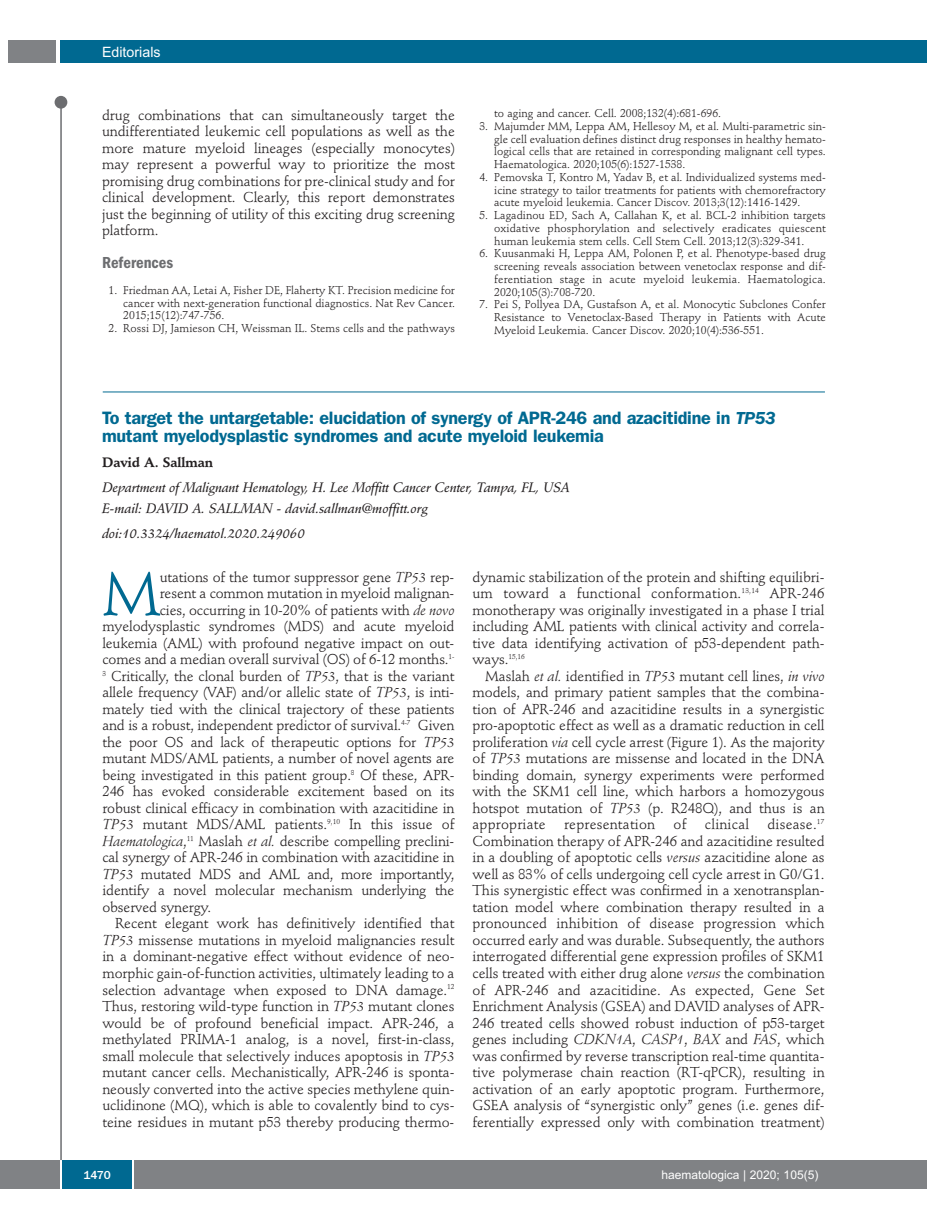
<style>
.page{position:relative;width:927px;height:1225px;background:#fff}
.page>*{position:absolute;margin:0;border:0;box-sizing:border-box;transform-origin:0 0}
.t1{font:60.45px "Stempel Schneidler";color:#006991}
.t2{font:600 18px/18px "Franklin Gothic";letter-spacing:-.015em;color:#006991}
.t3{font:600 condensed 16.5px "Franklin Gothic";color:#6c6d70}
.t4{font:14.25px/16.5px "Stempel Schneidler";letter-spacing:-.005em;color:#231f20;text-align:justify}
.t5{font:14.25px "Stempel Schneidler";letter-spacing:.015em;color:#231f20}
.t6{font:14.25px "Arial";color:#fff}
.t7{font:italic 13.5px/20.7px "Stempel Schneidler Med";letter-spacing:-.015em;color:#231f20}
.t8{font:700 13.5px "Stempel Schneidler";letter-spacing:-.005em;color:#231f20}
.t9{font:12px "Arial";color:#fff}
.t10{font:500 12px "Franklin Gothic";color:#fff}
.t11{font:11.25px/12.8px "Stempel Schneidler";color:#231f20;text-align:justify}
.s1{font-style:italic}
</style>
<div class="page">
<div style="left:911px;top:40px;width:16px;height:22px;background:#006991"></div>
<div style="left:910px;top:1160px;width:17px;height:28px;background:#808285"></div>
<div style="left:60px;top:40px;width:852px;height:22px;background:#006991"></div>
<div style="left:9px;top:40px;width:47px;height:22px;background:#808285"></div>
<div style="left:0;top:1160px;width:911px;height:28px;background:#808285"></div>
<div style="left:62px;top:1160px;width:71px;height:28px;background:#006991"></div>
<hr style="left:60px;top:1160px;width:2px;height:28px;background:#fff">
<svg style="left:133px;top:1160px;width:1px;height:28px"></svg>
<div style="left:55px;top:96px;width:12px;height:13px;background:#6c6d70;border-radius:50%"></div>
<hr style="left:60px;top:99px;width:2px;height:1061px;background:#6c6d70">
<hr style="left:103px;top:391px;width:722px;height:1px;background:#006991">
<p class="t6" style="left:102px;top:44px;width:60px">Editorials</p>
<p class="t4" style="left:102px;top:108px;width:354px">drug combinations that can simultaneously target the undifferentiated leukemic cell populations as well as the more mature myeloid lineages (especially monocytes) may represent a powerful way to prioritize the most promising drug combinations for pre-clinical study and for clinical development. Clearly, this report demonstrates just the beginning of utility of this exciting drug screening platform.</p>
<p class="t3" style="left:102px;top:257px;width:73px">References</p>
<p class="t11" style="left:123px;top:285px;width:333px;text-indent:-15px">1. Friedman AA, Letai A, Fisher DE, Flaherty KT. Precision medicine for cancer with next-generation functional diagnostics. Nat Rev Cancer.<br>2015;15(12):747-756.</p>
<p class="t11" style="left:108px;top:323px;width:348px">2. Rossi DJ, Jamieson CH, Weissman IL. Stems cells and the pathways</p>
<p class="t11" style="left:494px;top:108px;width:228px">to aging and cancer. Cell. 2008;132(4):681-696.</p>
<p class="t11" style="left:494px;top:121px;width:333px;text-indent:-15px">3. Majumder MM, Leppa AM, Hellesoy M, et al. Multi-parametric sin&shy;gle cell evaluation defines distinct drug responses in healthy hemato&shy;logical cells that are retained in corresponding malignant cell types.<br>Haematologica. 2020;105(6):1527-1538.</p>
<p class="t11" style="left:494px;top:172px;width:333px;text-indent:-15px">4. Pemovska T, Kontro M, Yadav B, et al. Individualized systems med&shy;icine strategy to tailor treatments for patients with chemorefractory acute myeloid leukemia. Cancer Discov. 2013;3(12):1416-1429.</p>
<p class="t11" style="left:494px;top:210px;width:333px;text-indent:-15px">5. Lagadinou ED, Sach A, Callahan K, et al. BCL-2 inhibition targets oxidative phosphorylation and selectively eradicates quiescent human leukemia stem cells. Cell Stem Cell. 2013;12(3):329-341.</p>
<p class="t11" style="left:494px;top:248px;width:333px;text-indent:-15px">6. Kuusanmaki H, Leppa AM, Polonen P, et al. Phenotype-based drug screening reveals association between venetoclax response and dif&shy;ferentiation stage in acute myeloid leukemia. Haematologica.<br>2020;105(3):708-720.</p>
<p class="t11" style="left:494px;top:299px;width:333px;text-indent:-15px">7. Pei S, Pollyea DA, Gustafson A, et al. Monocytic Subclones Confer Resistance to Venetoclax-Based Therapy in Patients with Acute Myeloid Leukemia. Cancer Discov. 2020;10(4):536-551.</p>
<p class="t2" style="left:102px;top:410px;width:675px">To target the untargetable: elucidation of synergy of APR-246 and azacitidine in <span class="s1">TP53 </span>mutant myelodysplastic syndromes and acute myeloid leukemia</p>
<p class="t8" style="left:102px;top:456px;width:113px">David A. Sallman</p>
<p class="t7" style="left:102px;top:478px;width:469px">Department of Malignant Hematology, H. Lee Moffitt Cancer Center, Tampa, FL, USA<br>E-mail: DAVID A. SALLMAN - david.sallman@moffitt.org</p>
<p class="t7" style="left:102px;top:524px;width:204px">doi:10.3324/haematol.2020.249060</p>
<h1 class="t1" style="left:102px;top:569px;width:60px">M</h1>
<p class="t4" style="left:160px;top:570px;width:296px">utations of the tumor suppressor gene <span class="s1">TP53</span> rep-</p>
<p class="t4" style="left:472px;top:570px;width:354px">dynamic stabilization of the protein and shifting equilibri&shy;um toward a functional conformation.<sup>13,14</sup> APR-246 monotherapy was originally investigated in a phase I trial including AML patients with clinical activity and correla&shy;tive data identifying activation of p53-dependent path&shy;ways.<sup>15,16</sup></p>
<p class="t4" style="left:472px;top:669px;width:354px;text-indent:13px">Maslah <span class="s1">et al.</span> identified in <span class="s1">TP53</span> mutant cell lines, <span class="s1">in vivo </span>models, and primary patient samples that the combina&shy;tion of APR-246 and azacitidine results in a synergistic pro-apoptotic effect as well as a dramatic reduction in cell proliferation <span class="s1">via</span> cell cycle arrest (Figure 1). As the majority of <span class="s1">TP53</span> mutations are missense and located in the DNA binding domain, synergy experiments were performed with the SKM1 cell line, which harbors a homozygous hotspot mutation of <span class="s1">TP53</span> (p. R248Q), and thus is an appropriate</p>
<p class="t4" style="left:160px;top:586px;width:296px">resent a common mutation in myeloid malignan-</p>
<p class="t4" style="left:160px;top:603px;width:296px">cies, occurring in 10-20% of patients with <span class="s1">de novo</span></p>
<p class="t4" style="left:102px;top:619px;width:354px">myelodysplastic syndromes (MDS) and acute myeloid</p>
<p class="t4" style="left:102px;top:636px;width:353px">leukemia (AML) with profound negative impact on out-</p>
<p class="t4" style="left:102px;top:652px;width:354px">comes and a median overall survival (OS) of 6-12 months.<sup>1-</sup></p>
<p class="t4" style="left:102px;top:669px;width:354px"><sup>3</sup> Critically, the clonal burden of <span class="s1">TP53</span>, that is the variant</p>
<p class="t4" style="left:102px;top:685px;width:353px">allele frequency (VAF) and/or allelic state of <span class="s1">TP53</span>, is inti-</p>
<p class="t4" style="left:102px;top:702px;width:354px">mately tied with the clinical trajectory of these patients</p>
<p class="t4" style="left:102px;top:718px;width:354px">and is a robust, independent predictor of survival.<sup>4-7</sup> Given</p>
<p class="t4" style="left:102px;top:735px;width:354px">the poor OS and lack of therapeutic options for <span class="s1">TP53</span></p>
<p class="t4" style="left:102px;top:751px;width:354px">mutant MDS/AML patients, a number of novel agents are</p>
<p class="t4" style="left:102px;top:768px;width:354px">being investigated in this patient group.<sup>8</sup> Of these, APR-</p>
<p class="t4" style="left:102px;top:784px;width:354px">246 has evoked considerable excitement based on its</p>
<p class="t4" style="left:102px;top:801px;width:354px">robust clinical efficacy in combination with azacitidine in</p>
<p class="t4" style="left:102px;top:817px;width:354px"><span class="s1">TP53</span> mutant MDS/AML patients.<sup>9,10</sup> In this issue of</p>
<p class="t4" style="left:102px;top:834px;width:353px"><span class="s1">Haematologica</span>,<sup>11</sup> Maslah <span class="s1">et al.</span> describe compelling preclini-</p>
<p class="t4" style="left:102px;top:850px;width:354px">cal synergy of APR-246 in combination with azacitidine in</p>
<p class="t4" style="left:102px;top:867px;width:354px"><span class="s1">TP53</span> mutated MDS and AML and, more importantly,</p>
<p class="t4" style="left:102px;top:883px;width:354px">identify a novel molecular mechanism underlying the</p>
<p class="t4" style="left:102px;top:900px;width:110px">observed synergy.</p>
<p class="t4" style="left:115px;top:916px;width:341px">Recent elegant work has definitively identified that</p>
<p class="t4" style="left:102px;top:933px;width:354px"><span class="s1">TP53</span> missense mutations in myeloid malignancies result</p>
<p class="t4" style="left:102px;top:949px;width:354px">in a dominant-negative effect without evidence of neo-</p>
<p class="t4" style="left:102px;top:966px;width:354px">morphic gain-of-function activities, ultimately leading to a</p>
<p class="t4" style="left:102px;top:982px;width:354px">selection advantage when exposed to DNA damage.<sup>12</sup></p>
<p class="t4" style="left:102px;top:999px;width:354px">Thus, restoring wild-type function in <span class="s1">TP53</span> mutant clones</p>
<p class="t4" style="left:102px;top:1015px;width:354px">would be of profound beneficial impact. APR-246, a</p>
<p class="t4" style="left:102px;top:1032px;width:354px">methylated PRIMA-1 analog, is a novel, first-in-class,</p>
<p class="t4" style="left:102px;top:1048px;width:354px">small molecule that selectively induces apoptosis in <span class="s1">TP53</span></p>
<p class="t4" style="left:102px;top:1065px;width:354px">mutant cancer cells. Mechanistically, APR-246 is sponta-</p>
<p class="t4" style="left:102px;top:1081px;width:353px">neously converted into the active species methylene quin-</p>
<p class="t4" style="left:102px;top:1098px;width:353px">uclidinone (MQ), which is able to covalently bind to cys-</p>
<p class="t4" style="left:102px;top:1114px;width:353px">teine residues in mutant p53 thereby producing thermo-</p>
<p class="t4" style="left:472px;top:817px;width:354px;text-indent:295px">disease.<sup>17<br></sup>Combination therapy of APR-246 and azacitidine resulted in a doubling of apoptotic cells <span class="s1">versus</span> azacitidine alone as well as 83% of cells undergoing cell cycle arrest in G0/G1.<br>This synergistic effect was confirmed in a xenotransplan&shy;tation model where combination therapy resulted in a pronounced inhibition of disease progression which occurred early and was durable. Subsequently, the authors interrogated differential gene expression profiles of SKM1 cells treated with either drug alone <span class="s1">versus</span> the combination of APR-246 and azacitidine. As expected, Gene Set Enrichment Analysis (GSEA) and DAVID analyses of APR-246 treated cells showed robust induction of p53-target genes including <span class="s1">CDKN1A</span>, <span class="s1">CASP1</span>, <span class="s1">BAX</span> and <span class="s1">FAS</span>, which was confirmed by reverse transcription real-time quantita&shy;tive polymerase chain reaction (RT-qPCR), resulting in activation of an early apoptotic program. Furthermore, GSEA analysis of “synergistic only” genes (i.e. genes dif&shy;ferentially expressed only with combination treatment)</p>
<p class="t5" style="left:564px;top:818px;width:93px">representation</p>
<p class="t4" style="left:674px;top:817px;width:14px">of</p>
<p class="t5" style="left:705px;top:818px;width:46px">clinical</p>
<p class="t10" style="left:84px;top:1167px;width:29px">1470</p>
<p class="t9" style="left:661px;top:1167px;width:158px">haematologica | 2020; 105(5)</p>
</div>
